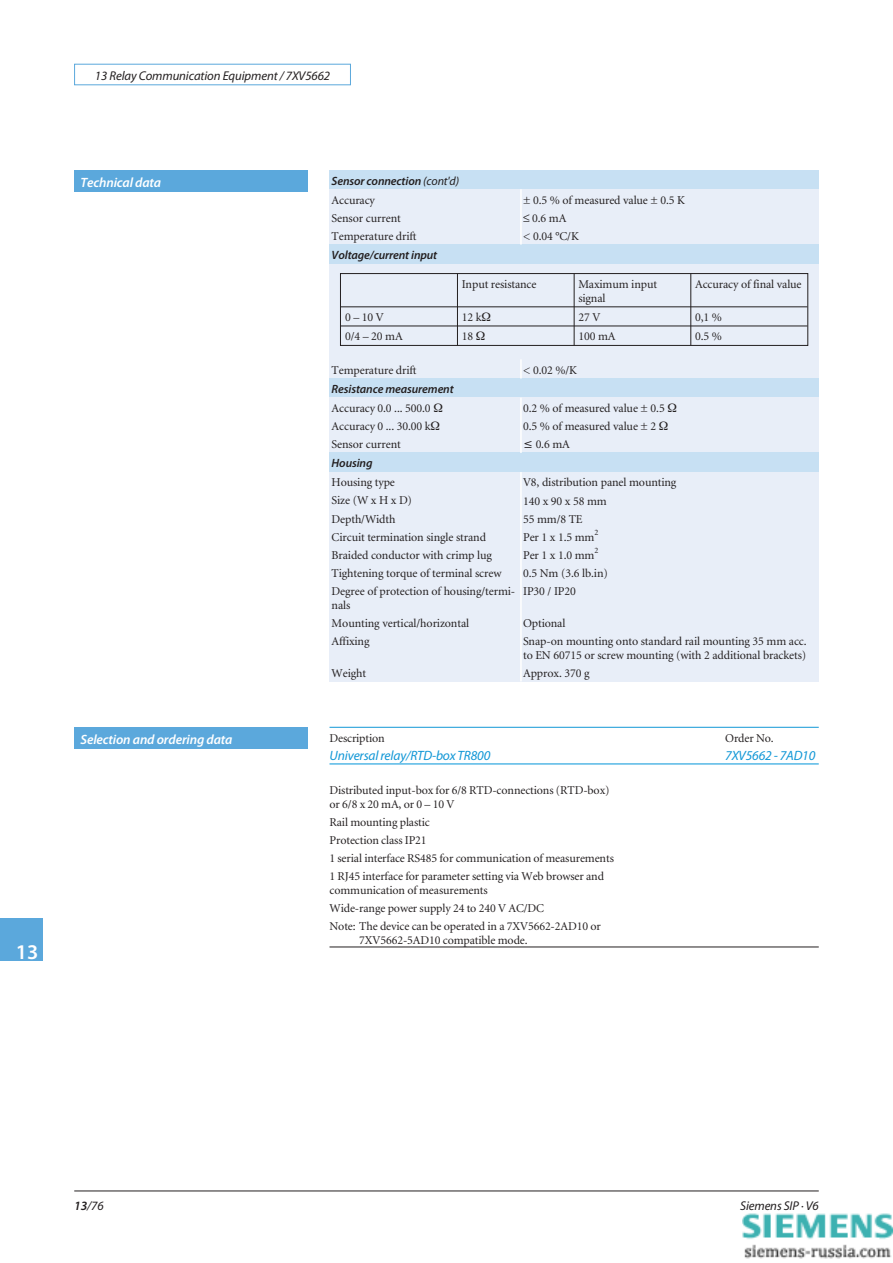
<style>
.page{position:relative;width:893px;height:1263px;background:#fff}
.page>*{position:absolute;margin:0;border:0;box-sizing:border-box;transform-origin:0 0}
.t1{font:300 21px "Myriad Pro";color:#fff}
.t2{font:italic 13.5px "Myriad Pro";letter-spacing:-.015em;color:#1197d6}
.t3{font:italic 300 13.5px "Myriad Pro";letter-spacing:-.01em;color:#fff}
.t4{font:italic 12.75px "Myriad Pro";letter-spacing:-.01em;color:#231f20}
.t5{font:12px/18px "Minion";letter-spacing:-.01em;color:#231f20}
.t6{font:italic 300 12px "Myriad Pro";letter-spacing:-.01em;color:#231f20}
.t7{font:8.25px "Minion";color:#231f20}
.s1{font-weight:400}
.s2{font-weight:300}
</style>
<div class="page">
<div style="left:74px;top:170px;width:234px;height:21px;background:#5ba8dc"></div>
<hr style="left:74px;top:1191px;width:744px;height:1px;background:#231f20">
<div style="left:74px;top:64px;width:277px;height:21px;border:1px solid #5ba8dc"></div>
<div style="left:0;top:919px;width:42px;height:42px;background:#5ba8dc"></div>
<div style="left:329px;top:170px;width:489px;height:19px;background:#c7e0f3"></div>
<div style="left:329px;top:189px;width:489px;height:56px;background:#e8eef8"></div>
<div style="left:329px;top:245px;width:489px;height:19px;background:#c7e0f3"></div>
<div style="left:329px;top:264px;width:489px;height:95px;background:#e8eef8"></div>
<div style="left:329px;top:359px;width:489px;height:20px;background:#e8eef8"></div>
<div style="left:329px;top:379px;width:489px;height:19px;background:#c7e0f3"></div>
<div style="left:329px;top:398px;width:489px;height:55px;background:#e8eef8"></div>
<div style="left:329px;top:453px;width:489px;height:19px;background:#c7e0f3"></div>
<div style="left:329px;top:472px;width:489px;height:209px;background:#e8eef8"></div>
<hr style="left:520px;top:189px;width:1px;height:56px;background:#fff">
<svg style="left:520px;top:359px;width:1px;height:20px"></svg>
<hr style="left:520px;top:398px;width:1px;height:55px;background:#fff">
<hr style="left:520px;top:472px;width:1px;height:209px;background:#fff">
<div style="left:340px;top:273px;width:468px;height:73px;border:1px solid #231f20"></div>
<hr style="left:341px;top:307px;width:466px;height:1px;background:#231f20">
<hr style="left:341px;top:326px;width:466px;height:1px;background:#231f20">
<hr style="left:457px;top:274px;width:1px;height:71px;background:#231f20">
<hr style="left:574px;top:274px;width:1px;height:71px;background:#231f20">
<hr style="left:690px;top:274px;width:1px;height:71px;background:#231f20">
<hr style="left:329px;top:764px;width:489px;height:1px;background:#0095d9">
<hr style="left:329px;top:947px;width:489px;height:1px;background:#231f20">
<hr style="left:329px;top:727px;width:489px;height:1px;background:#1197d6">
<div style="left:74px;top:728px;width:234px;height:21px;background:#5ba8dc"></div>
<img style="left:742px;top:1213px;width:150px;height:46px">
<h1 class="t1" style="left:16px;top:945px;width:24px">13</h1>
<p class="t4" style="left:95px;top:71px;width:237px">13 Relay Communication Equipment / 7XV5662</p>
<p class="t3" style="left:81px;top:177px;width:82px">Technical data</p>
<p class="t3" style="left:81px;top:735px;width:153px">Selection and ordering data</p>
<p class="t6" style="left:331px;top:176px;width:129px">Sensor connection <span class="s1">(cont'd)</span></p>
<p class="t5" style="left:331px;top:192px;width:86px">Accuracy<br>Sensor current<br>Temperature drift</p>
<p class="t5" style="left:523px;top:192px;width:164px">± 0.5 % of measured value ± 0.5 K ≤ 0.6 mA<br>&lt; 0.04 °C/K</p>
<p class="t6" style="left:331px;top:250px;width:107px">Voltage/current input</p>
<p class="t5" style="left:461px;top:276px;width:76px">Input resistance</p>
<p class="t5" style="left:578px;top:279px;width:80px;line-height:13.8px">Maximum input signal</p>
<p class="t5" style="left:695px;top:276px;width:108px">Accuracy of final value</p>
<p class="t5" style="left:345px;top:309px;width:40px">0–10V</p>
<p class="t5" style="left:461px;top:309px;width:21px">12 k</p>
<p class="t5" style="left:578px;top:309px;width:23px">27 V</p>
<p class="t5" style="left:695px;top:309px;width:28px">0,1 %</p>
<p class="t5" style="left:345px;top:328px;width:59px">0/4 – 20 mA</p>
<p class="t5" style="left:461px;top:328px;width:13px">18</p>
<p class="t5" style="left:578px;top:328px;width:39px">100 mA</p>
<p class="t5" style="left:695px;top:328px;width:28px">0.5 %</p>
<p class="t5" style="left:331px;top:362px;width:87px">Temperature drift</p>
<p class="t5" style="left:523px;top:362px;width:55px">&lt; 0.02 %/K</p>
<p class="t6" style="left:331px;top:384px;width:124px">Resistance measurement</p>
<p class="t5" style="left:331px;top:400px;width:101px;text-align:justify">Accuracy 0.0 ... 500.0<br>Accuracy 0 ... 30.00 k Sensor current</p>
<p class="t5" style="left:523px;top:400px;width:143px">0.2 % of measured value ± 0.5<br>0.5 % of measured value ± 2 ≤ 0.6 mA</p>
<p class="t6" style="left:331px;top:459px;width:42px">Housing</p>
<p class="t5" style="left:331px;top:475px;width:185px">Housing type<br>Size (W xHxD)<br>Depth/Width<br>Circuit termination single strand<br>Braided conductor with crimp lug<br>Tightening torque of terminal screw<br>Degree of protection of housing/termi-</p>
<p class="t5" style="left:331px;top:597px;width:139px">nals<br>Mounting vertical/horizontal<br>Affixing</p>
<p class="t5" style="left:331px;top:665px;width:36px">Weight</p>
<p class="t5" style="left:523px;top:475px;width:155px">V8, distribution panel mounting<br>140 x90 x58 mm<br>55 mm/8 TE<br>Per 1 x 1.5 mm</p>
<p class="t7" style="left:594px;top:529px;width:5px">2</p>
<p class="t7" style="left:594px;top:547px;width:5px">2</p>
<p class="t5" style="left:523px;top:565px;width:86px">0.5 Nm (3.6 lb.in)<br>IP30 / IP20</p>
<p class="t5" style="left:523px;top:615px;width:285px">Optional<br>Snap-on mounting onto standard rail mounting 35 mm acc.</p>
<p class="t5" style="left:523px;top:647px;width:285px">to EN 60715 or screw mounting (with 2 additional brackets)<br>Approx. 370 g</p>
<p class="t5" style="left:523px;top:547px;width:73px">Per 1 x 1.0 mm</p>
<p class="t5" style="left:329px;top:730px;width:57px">Description</p>
<p class="t5" style="left:725px;top:730px;width:50px">Order No.</p>
<p class="t2" style="left:329px;top:751px;width:162px">Universal relay/RTD-box TR800</p>
<p class="t2" style="left:725px;top:751px;width:92px">7XV5662 - 7AD10</p>
<p class="t5" style="left:329px;top:784px;width:281px;line-height:13.8px">Distributed input-box for 6/8 RTD-connections (RTD-box) or6/8x20mA,or0–10V</p>
<p class="t5" style="left:329px;top:814px;width:286px">Rail mounting plastic<br>Protection class IP21<br>1 serial interface RS485 for communication of measurements 1 RJ45 interface for parameter setting via Web browser and</p>
<p class="t5" style="left:329px;top:882px;width:273px">communication of measurements<br>Wide-range power supply 24 to 240 V AC/DC<br>Note: The device can be operated in a 7XV5662-2AD10 or</p>
<p class="t5" style="left:359px;top:932px;width:170px">7XV5662-5AD10 compatible mode.</p>
<p class="t4" style="left:74px;top:1201px;width:31px"><span class="s2">13</span>/76</p>
<p class="t4" style="left:740px;top:1201px;width:80px">Siemens SIP · V6</p>
</div>
